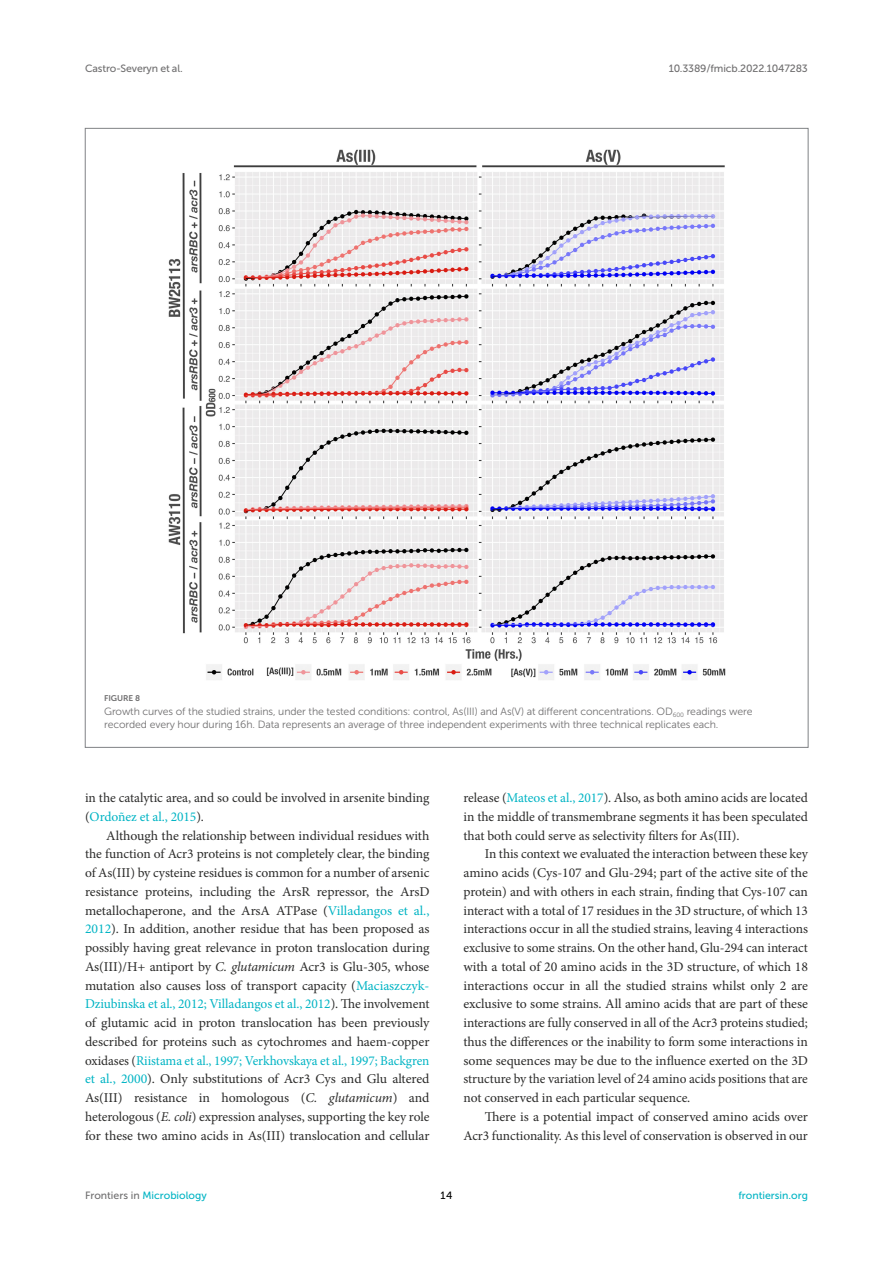
<style>
.page{position:relative;width:893px;height:1263px;background:#fff}
.page>*{position:absolute;margin:0;border:0;box-sizing:border-box;transform-origin:0 0}
.TEXT{font:13.5px/18.8px "Minion Pro";letter-spacing:-.005em;color:#2b2b2a;text-align:justify}
.FIG_LEG{font:10.5px/13.5px "Museo Sans 300";letter-spacing:-.01em;color:#706f70}
.t1{font:10.5px "Museo Sans 500";letter-spacing:-.015em;color:#706f70}
.t2{font:10.5px "Museo Sans 500";color:#00b4c4}
.t3{font:10.5px "Museo Sans 500";color:#000}
.FIG_HD{font:8.25px "Museo Sans 700";letter-spacing:-.01em;color:#706f70}
.s1{color:#00b4c4}
.s2{font-style:italic}
.s3{color:#706f70}
</style>
<div class="page">
<img style="left:168px;top:149px;width:558px;height:531px">
<p class="t1" style="left:85px;top:63px;width:99px">Castro-Severyn et al.</p>
<p class="t1" style="left:669px;top:63px;width:141px">10.3389/fmicb.2022.1047283</p>
<p class="FIG_HD" style="left:104px;top:694px;width:37px">FIGURE 8</p>
<p class="FIG_LEG" style="left:104px;top:705px;width:650px">Growth curves of the studied strains, under the tested conditions: control, As(III) and As(V) at different concentrations. OD<sub>600</sub> readings were recorded every hour during 16 h. Data represents an average of three independent experiments with three technical replicates each.</p>
<p class="TEXT" style="left:85px;top:788px;width:346px">in the catalytic area, and so could be involved in arsenite binding (<span class="s1">Ordoñez et al., 2015</span>).</p>
<p class="TEXT" style="left:85px;top:826px;width:346px;text-indent:21px">Although the relationship between individual residues with the function of Acr3 proteins is not completely clear, the binding of As(III) by cysteine residues is common for a number of arsenic resistance proteins, including the ArsR repressor, the ArsD metallochaperone, and the ArsA ATPase (<span class="s1">Villadangos et al., 2012</span>). In addition, another residue that has been proposed as possibly having great relevance in proton translocation during As(III)/H+ antiport by <span class="s2">C. glutamicum</span> Acr3 is Glu-305, whose mutation also causes loss of transport capacity (<span class="s1">Maciaszczyk-Dziubinska et al., 2012; Villadangos et al., 2012</span>). The involvement of glutamic acid in proton translocation has been previously described for proteins such as cytochromes and haem-copper oxidases (<span class="s1">Riistama et al., 1997; Verkhovskaya et al., 1997; Backgren et al., 2000</span>). Only substitutions of Acr3 Cys and Glu altered As(III) resistance in homologous (<span class="s2">C. glutamicum</span>) and heterologous (<span class="s2">E. coli</span>) expression analyses, supporting the key role for these two amino acids in As(III) translocation and cellular</p>
<p class="TEXT" style="left:463px;top:788px;width:346px">release (<span class="s1">Mateos et al., 2017</span>). Also, as both amino acids are located in the middle of transmembrane segments it has been speculated that both could serve as selectivity filters for As(III).</p>
<p class="TEXT" style="left:463px;top:845px;width:346px;text-indent:21px">In this context we evaluated the interaction between these key amino acids (Cys-107 and Glu-294; part of the active site of the protein) and with others in each strain, finding that Cys-107 can interact with a total of 17 residues in the 3D structure, of which 13 interactions occur in all the studied strains, leaving 4 interactions exclusive to some strains. On the other hand, Glu-294 can interact with a total of 20 amino acids in the 3D structure, of which 18 interactions occur in all the studied strains whilst only 2 are exclusive to some strains. All amino acids that are part of these interactions are fully conserved in all of the Acr3 proteins studied; thus the differences or the inability to form some interactions in some sequences may be due to the influence exerted on the 3D structure by the variation level of 24 amino acids positions that are not conserved in each particular sequence.</p>
<p class="TEXT" style="left:463px;top:1107px;width:346px;text-align:right">There is a potential impact of conserved amino acids over<br>Acr3 functionality. As this level of conservation is observed in our</p>
<p class="t2" style="left:85px;top:1190px;width:123px"><span class="s3">Frontiers in</span> Microbiology</p>
<p class="t3" style="left:441px;top:1190px;width:13px">14</p>
<p class="t2" style="left:738px;top:1190px;width:71px">frontiersin.org</p>
</div>
